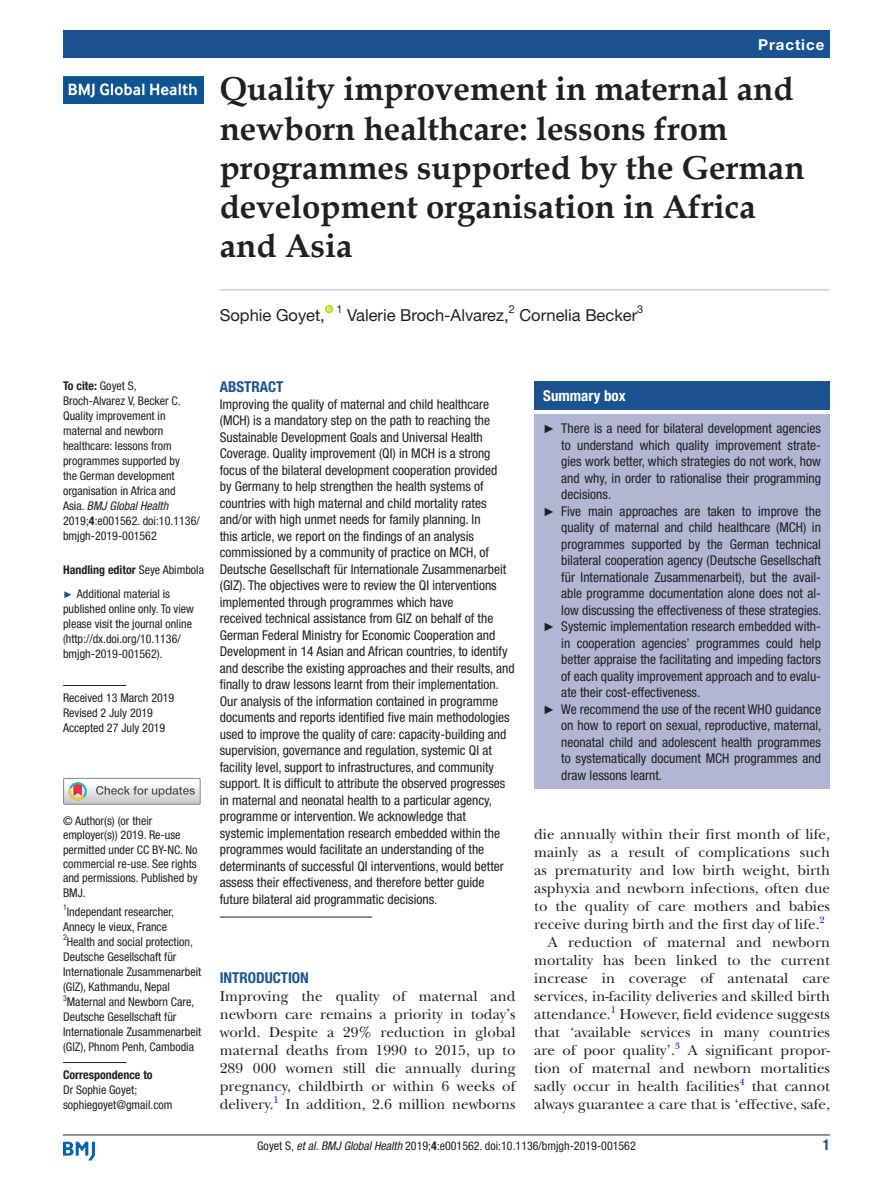
<style>
.page{position:relative;width:893px;height:1191px;background:#fff}
.page>*{position:absolute;margin:0;border:0;box-sizing:border-box;transform-origin:0 0}
.t1{font:700 33px/39px "Book Antiqua";color:#231f20}
.t2{font:16.5px "Helvetica Neue LT Std";color:#231f20}
.t3{font:15px/18px "New Baskerville";color:#231f20;text-align:justify}
.t4{font:700 condensed 15px "Helvetica Neue LT Std";color:#1b5391}
.t5{font:700 condensed 15px "Helvetica Neue LT Std";color:#fff}
.t6{font:700 15px "Helvetica Neue LT Std";letter-spacing:.065em;color:#fff}
.t7{font:condensed 13.5px/16.5px "Helvetica Neue LT Std";color:#231f20}
.t8{font:condensed 12px/15px "Helvetica Neue LT Std";color:#231f20}
.t9{font:700 condensed 12px "Helvetica Neue LT Std";color:#231f20}
.t10{font:10.95px "Helvetica Neue LT Std";color:#231f20}
.t11{font:9.9px "New Baskerville";color:#00f}
.s1{font-weight:700}
.s2{font-style:italic}
.s3{font-family:"Arial";font-stretch:normal;font-size:9.75px;color:#1b5391}
.s4{font-family:"Arial";font-stretch:normal;font-size:12px}
</style>
<div class="page">
<hr style="left:63px;top:1134px;width:767px;height:1px;background:#231f20">
<svg style="left:63px;top:1141px;width:32px;height:19px"></svg>
<div style="left:63px;top:778px;width:138px;height:27px;border:1px solid #969090"></div>
<svg style="left:64px;top:778px;width:136px;height:26px"></svg>
<hr style="left:220px;top:289px;width:610px;height:1px;background:#b1b7d3">
<svg style="left:325px;top:305px;width:8px;height:8px"></svg>
<div style="left:63px;top:31px;width:767px;height:27px;background:#1b5391"></div>
<hr style="left:63px;top:685px;width:63px;height:1px;background:#231f20">
<hr style="left:63px;top:1062px;width:64px;height:1px;background:#231f20">
<img style="left:63px;top:77px;width:141px;height:27px">
<div style="left:534px;top:381px;width:296px;height:29px;background:#1b5391"></div>
<div style="left:534px;top:414px;width:296px;height:374px;background:#b1b7d3"></div>
<hr style="left:220px;top:916px;width:152px;height:1px;background:#231f20">
<p class="t6" style="left:758px;top:35px;width:68px">Practice</p>
<h1 class="t1" style="left:220px;top:70px;width:586px">Quality improvement in maternal and newborn healthcare: lessons from programmes supported by the German development organisation in Africa and Asia</h1>
<p class="t2" style="left:220px;top:305px;width:107px">Sophie Goyet,</p>
<p class="t10" style="left:336px;top:303px;width:8px">1</p>
<p class="t2" style="left:347px;top:305px;width:163px">Valerie Broch-Alvarez,</p>
<p class="t10" style="left:509px;top:303px;width:8px">2</p>
<p class="t2" style="left:519px;top:305px;width:119px">Cornelia Becker</p>
<p class="t10" style="left:637px;top:303px;width:8px">3</p>
<p class="t8" style="left:63px;top:378px;width:138px"><span class="s1">To cite:</span> Goyet S,<br>Broch-Alvarez V, Becker C.<br>Quality improvement in maternal and newborn healthcare: lessons from programmes supported by<br>the German development organisation in Africa and<br>Asia. <span class="s2">BMJ Global Health<br></span>2019;<span class="s1">4</span>:e001562. doi:10.1136/ bmjgh-2019-001562</p>
<p class="t8" style="left:63px;top:558px;width:143px;line-height:24px"><span class="s1">Handling editor</span> Seye Abimbola <span class="s3">►</span> Additional material is</p>
<p class="t8" style="left:63px;top:601px;width:133px">published online only. To view please visit the journal online (http://dx.doi.org/10.1136/ bmjgh-2019-001562).</p>
<p class="t8" style="left:63px;top:690px;width:113px">Received 13 March 2019<br>Revised 2 July 2019<br>Accepted 27 July 2019</p>
<p class="t8" style="left:63px;top:813px;width:136px;line-height:14.4px">© Author(s) (or their employer(s)) 2019. Re-use permitted under CC BY-NC. No commercial re-use. See rights and permissions. Published by<br>BMJ.</p>
<p class="t8" style="left:63px;top:904px;width:140px"><sup>1</sup>Independant researcher,<br>Annecy le vieux, France<br><sup>2</sup>Health and social protection,<br>Deutsche Gesellschaft für<br>Internationale Zusammenarbeit (GIZ), Kathmandu, Nepal<br><sup>3</sup>Maternal and Newborn Care,<br>Deutsche Gesellschaft für<br>Internationale Zusammenarbeit (GIZ), Phnom Penh, Cambodia</p>
<p class="t9" style="left:63px;top:1067px;width:91px">Correspondence to</p>
<p class="t8" style="left:63px;top:1082px;width:111px">Dr Sophie Goyet; sophiegoyet@gmail.com</p>
<p class="t4" style="left:220px;top:378px;width:49px">Abstract</p>
<p class="t7" style="left:220px;top:396px;width:296px">Improving the quality of maternal and child healthcare (MCH) is a mandatory step on the path to reaching the Sustainable Development Goals and Universal Health Coverage. Quality improvement (QI) in MCH is a strong focus of the bilateral development cooperation provided<br>by Germany to help strengthen the health systems of countries with high maternal and child mortality rates and/or with high unmet needs for family planning. In<br>this article, we report on the findings of an analysis commissioned by a community of practice on MCH, of Deutsche Gesellschaft für Internationale Zusammenarbeit (GIZ). The objectives were to review the QI interventions implemented through programmes which have<br>received technical assistance from GIZ on behalf of the German Federal Ministry for Economic Cooperation and Development in 14 Asian and African countries, to identify and describe the existing approaches and their results, and finally to draw lessons learnt from their implementation.<br>Our analysis of the information contained in programme documents and reports identified five main methodologies used to improve the quality of care: capacity-building and supervision, governance and regulation, systemic QI at facility level, support to infrastructures, and community support. It is difficult to attribute the observed progresses in maternal and neonatal health to a particular agency, programme or intervention. We acknowledge that<br>systemic implementation research embedded within the programmes would facilitate an understanding of the determinants of successful QI interventions, would better assess their effectiveness, and therefore better guide future bilateral aid programmatic decisions.</p>
<p class="t4" style="left:220px;top:969px;width:91px">Introduction</p>
<p class="t3" style="left:220px;top:987px;width:297px">Improving the quality of maternal and newborn care remains a priority in today’s world. Despite a 29% reduction in global maternal deaths from 1990 to 2015, up to 289 000 women still die annually during pregnancy, childbirth or within 6 weeks of delivery.</p>
<p class="t11" style="left:274px;top:1093px;width:7px">1</p>
<p class="t3" style="left:285px;top:1095px;width:232px">In addition, 2.6 million newborns</p>
<p class="t5" style="left:543px;top:387px;width:84px">Summary box</p>
<p class="t7" style="left:543px;top:420px;width:279px"><span class="s4">►</span> There is a need for bilateral development agencies</p>
<p class="t7" style="left:561px;top:436px;width:261px">to understand which quality improvement strate-</p>
<p class="t7" style="left:561px;top:453px;width:261px">gies work better, which strategies do not work, how</p>
<p class="t7" style="left:561px;top:469px;width:261px">and why, in order to rationalise their programming</p>
<p class="t7" style="left:561px;top:486px;width:51px">decisions.</p>
<p class="t7" style="left:543px;top:502px;width:279px"><span class="s4">►</span> Five main approaches are taken to improve the</p>
<p class="t7" style="left:561px;top:519px;width:261px">quality of maternal and child healthcare (MCH) in</p>
<p class="t7" style="left:561px;top:535px;width:261px">programmes supported by the German technical</p>
<p class="t7" style="left:561px;top:552px;width:261px">bilateral cooperation agency (Deutsche Gesellschaft</p>
<p class="t7" style="left:561px;top:568px;width:261px">für Internationale Zusammenarbeit), but the avail-</p>
<p class="t7" style="left:561px;top:585px;width:261px">able programme documentation alone does not al-</p>
<p class="t7" style="left:561px;top:601px;width:262px">low discussing the effectiveness of these strategies.</p>
<p class="t7" style="left:543px;top:618px;width:279px"><span class="s4">►</span> Systemic implementation research embedded with-</p>
<p class="t7" style="left:561px;top:634px;width:261px">in cooperation agencies’ programmes could help</p>
<p class="t7" style="left:561px;top:651px;width:261px">better appraise the facilitating and impeding factors</p>
<p class="t7" style="left:561px;top:667px;width:261px">of each quality improvement approach and to evalu-</p>
<p class="t7" style="left:561px;top:684px;width:141px">ate their cost-effectiveness.</p>
<p class="t7" style="left:543px;top:700px;width:279px"><span class="s4">►</span> We recommend the use of the recent WHO guidance</p>
<p class="t7" style="left:561px;top:717px;width:262px">on how to report on sexual, reproductive, maternal,</p>
<p class="t7" style="left:561px;top:733px;width:261px">neonatal child and adolescent health programmes</p>
<p class="t7" style="left:561px;top:750px;width:261px">to systematically document MCH programmes and</p>
<p class="t7" style="left:561px;top:766px;width:102px">draw lessons learnt.</p>
<p class="t3" style="left:534px;top:825px;width:297px">die annually within their first month of life,</p>
<p class="t3" style="left:534px;top:843px;width:297px">mainly as a result of complications such</p>
<p class="t3" style="left:534px;top:861px;width:297px">as prematurity and low birth weight, birth</p>
<p class="t3" style="left:534px;top:879px;width:297px">asphyxia and newborn infections, often due</p>
<p class="t3" style="left:534px;top:897px;width:297px">to the quality of care mothers and babies</p>
<p class="t3" style="left:534px;top:915px;width:292px">receive during birth and the first day of life.<sup>2</sup></p>
<p class="t3" style="left:548px;top:933px;width:284px">A reduction of maternal and newborn</p>
<p class="t3" style="left:534px;top:951px;width:297px">mortality has been linked to the current</p>
<p class="t3" style="left:534px;top:969px;width:297px">increase in coverage of antenatal care</p>
<p class="t3" style="left:534px;top:987px;width:297px">services, in-facility deliveries and skilled birth</p>
<p class="t3" style="left:534px;top:1005px;width:78px">attendance.</p>
<p class="t11" style="left:611px;top:1003px;width:7px">1</p>
<p class="t3" style="left:534px;top:1005px;width:297px;text-indent:85px">However, field evidence suggests that ‘available services in many countries are of poor quality’.</p>
<p class="t11" style="left:675px;top:1039px;width:7px">3</p>
<p class="t3" style="left:534px;top:1041px;width:297px;text-indent:154px">A significant propor&shy;tion of maternal and newborn mortalities sadly occur in health facilities</p>
<p class="t11" style="left:739px;top:1075px;width:7px">4</p>
<p class="t3" style="left:534px;top:1077px;width:297px;text-align:right">that cannot<br>always guarantee a care that is ‘effective, safe,</p>
<p class="t8" style="left:257px;top:1137px;width:380px">Goyet S, <span class="s2">et al</span>. <span class="s2">BMJ Global Health</span> 2019;<span class="s1">4</span>:e001562. doi:10.1136/bmjgh-2019-001562</p>
<p class="t4" style="left:823px;top:1135px;width:9px">1</p>
</div>
